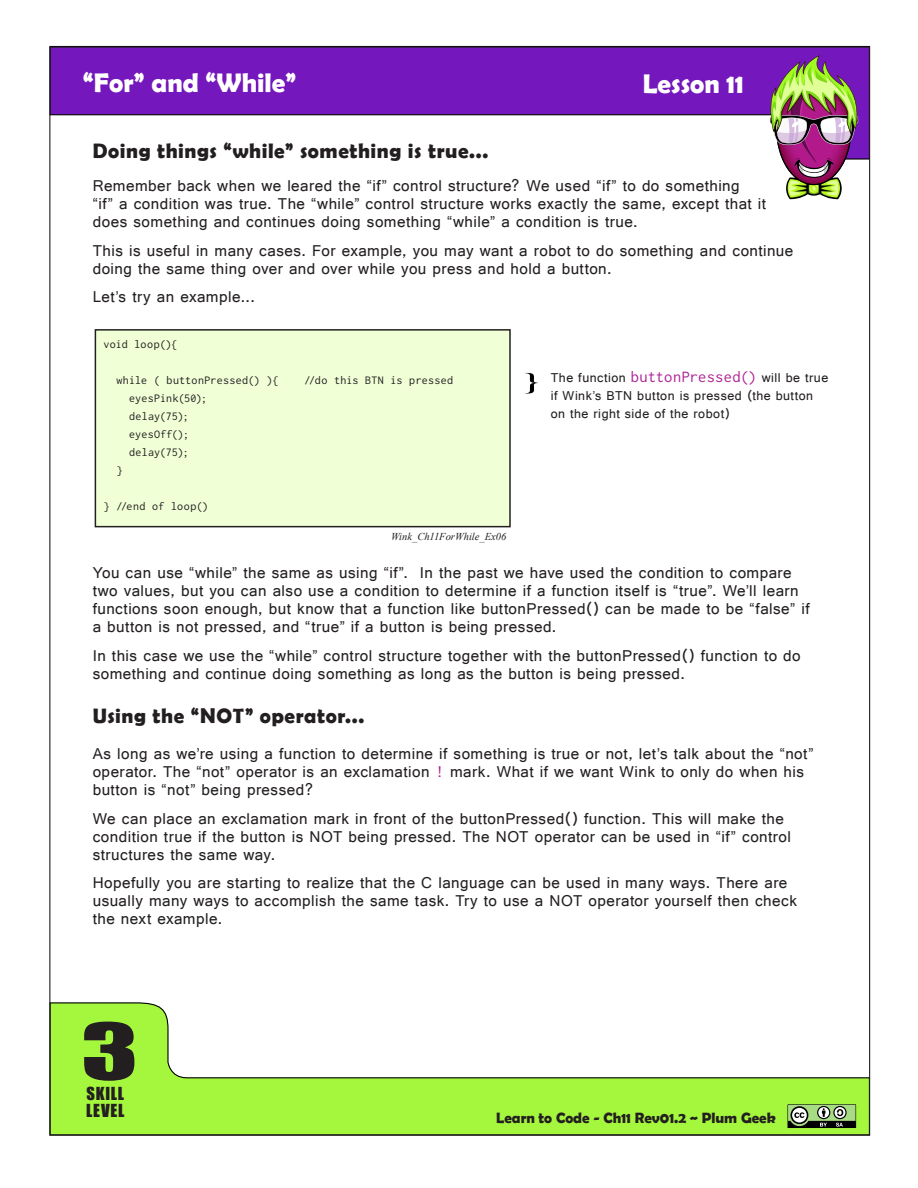
<style>
.page{position:relative;width:918px;height:1188px;background:#fff}
.page>*{position:absolute;margin:0;border:0;box-sizing:border-box;transform-origin:0 0}
.Body_Comments{font:72px "Impact";color:#231f20;scale:1.5 1}
.Heading_-_Page_Main{font:700 27px "Berlin Sans FB Demi";color:#fff}
.Body_Text{font:700 21px "Berlin Sans FB Demi";letter-spacing:.025em;color:#231f20}
.Body_Text-2{font:16.5px/18px "Gautami";letter-spacing:.03em;color:#231f20}
.Body_Comments-2{font:16.5px/16.5px "Impact";letter-spacing:.045em;color:#231f20}
.t1{font:700 15px "Berlin Sans FB Demi";color:#231f20}
.Body_Comments-3{font:13.5px/18px "Gautami";letter-spacing:.04em;color:#231f20}
.Code_Text{font:12px "Inconsolata";letter-spacing:.02em;color:#231f20}
.Code_Text-2{font:12px "Inconsolata";letter-spacing:.04em;color:#231f20}
.Code_Example_Subscri{font:italic 10.5px "Times New Roman";color:#231f20}
.s1{font-family:"Inconsolata";font-size:16.5px;color:#ad2695}
.s2{font-family:"Inconsolata";color:#ad2695}
</style>
<div class="page">
<svg style="left:51px;top:1002px;width:820px;height:134px;fill:#a5f73e"></svg>
<svg style="left:50px;top:45px;width:821px;height:115px;fill:#7417bc"></svg>
<svg style="left:788px;top:1104px;width:68px;height:24px;background:#718562"></svg>
<svg style="left:767px;top:55px;width:96px;height:144px"></svg>
<div style="left:95px;top:330px;width:415px;height:197px;background:#f0ffd6"></div>
<div style="left:95px;top:329px;width:416px;height:198px;border:2px solid #231f20"></div>
<svg style="left:525px;top:373px;width:13px;height:21px"></svg>
<p class="Heading_-_Page_Main" style="left:83px;top:67px;width:215px">“For” and “While”</p>
<p class="Heading_-_Page_Main" style="left:643px;top:68px;width:103px">Lesson 11</p>
<p class="Body_Text" style="left:93px;top:139px;width:397px">Doing things “while” something is true...</p>
<p class="Body_Text-2" style="left:93px;top:177px;width:675px">Remember back when we leared the “if” control structure? We used “if” to do something<br>“if” a condition was true. The “while” control structure works exactly the same, except that it does something and continues doing something “while” a condition is true.</p>
<p class="Body_Text-2" style="left:93px;top:241px;width:702px">This is useful in many cases. For example, you may want a robot to do something and continue doing the same thing over and over while you press and hold a button.</p>
<p class="Body_Text-2" style="left:93px;top:288px;width:164px">Let’s try an example...</p>
<p class="Code_Text" style="left:104px;top:338px;width:75px">void loop(){</p>
<p class="Code_Text" style="left:116px;top:374px;width:164px">while ( buttonPressed() ){</p>
<p class="Code_Text" style="left:305px;top:374px;width:150px">//do this BTN is pressed</p>
<p class="Code_Text" style="left:129px;top:392px;width:80px">eyesPink(50);</p>
<p class="Code_Text" style="left:129px;top:410px;width:61px">delay(75);</p>
<p class="Code_Text" style="left:129px;top:428px;width:61px">eyesOff();</p>
<p class="Code_Text" style="left:129px;top:446px;width:61px">delay(75);</p>
<p class="Code_Text" style="left:116px;top:464px;width:7px">}</p>
<p class="Code_Text-2" style="left:104px;top:500px;width:106px">} //end of loop()</p>
<p class="Body_Comments-3" style="left:551px;top:368px;width:279px">The function <span class="s1">buttonPressed()</span> will be true if Wink’s BTN button is pressed (the button on the right side of the robot)</p>
<p class="Code_Example_Subscri" style="left:391px;top:529px;width:117px">Wink_Ch11ForWhile_Ex06</p>
<p class="Body_Text-2" style="left:93px;top:564px;width:718px">You can use “while” the same as using “if”. In the past we have used the condition to compare two values, but you can also use a condition to determine if a function itself is “true”. We’ll learn functions soon enough, but know that a function like buttonPressed() can be made to be “false” if a button is not pressed, and “true” if a button is being pressed.</p>
<p class="Body_Text-2" style="left:93px;top:646px;width:710px">In this case we use the “while” control structure together with the buttonPressed() function to do something and continue doing something as long as the button is being pressed.</p>
<p class="Body_Text" style="left:93px;top:704px;width:273px">Using the “NOT” operator...</p>
<p class="Body_Text-2" style="left:93px;top:745px;width:722px">As long as we’re using a function to determine if something is true or not, let’s talk about the “not” operator. The “not” operator is an exclamation <span class="s2">!</span> mark. What if we want Wink to only do when his button is “not” being pressed?</p>
<p class="Body_Text-2" style="left:93px;top:809px;width:700px">We can place an exclamation mark in front of the buttonPressed() function. This will make the condition true if the button is NOT being pressed. The NOT operator can be used in “if” control structures the same way.</p>
<p class="Body_Text-2" style="left:93px;top:874px;width:706px">Hopefully you are starting to realize that the C language can be used in many ways. There are usually many ways to accomplish the same task. Try to use a NOT operator yourself then check the next example.</p>
<p class="Body_Comments" style="left:81px;top:996px;width:40px">3</p>
<p class="Body_Comments-2" style="left:86px;top:1085px;width:40px">SKILL<br>LEVEL</p>
<p class="t1" style="left:496px;top:1109px;width:281px">Learn to Code - Ch11 Rev01.2 ~ Plum Geek</p>
</div>
